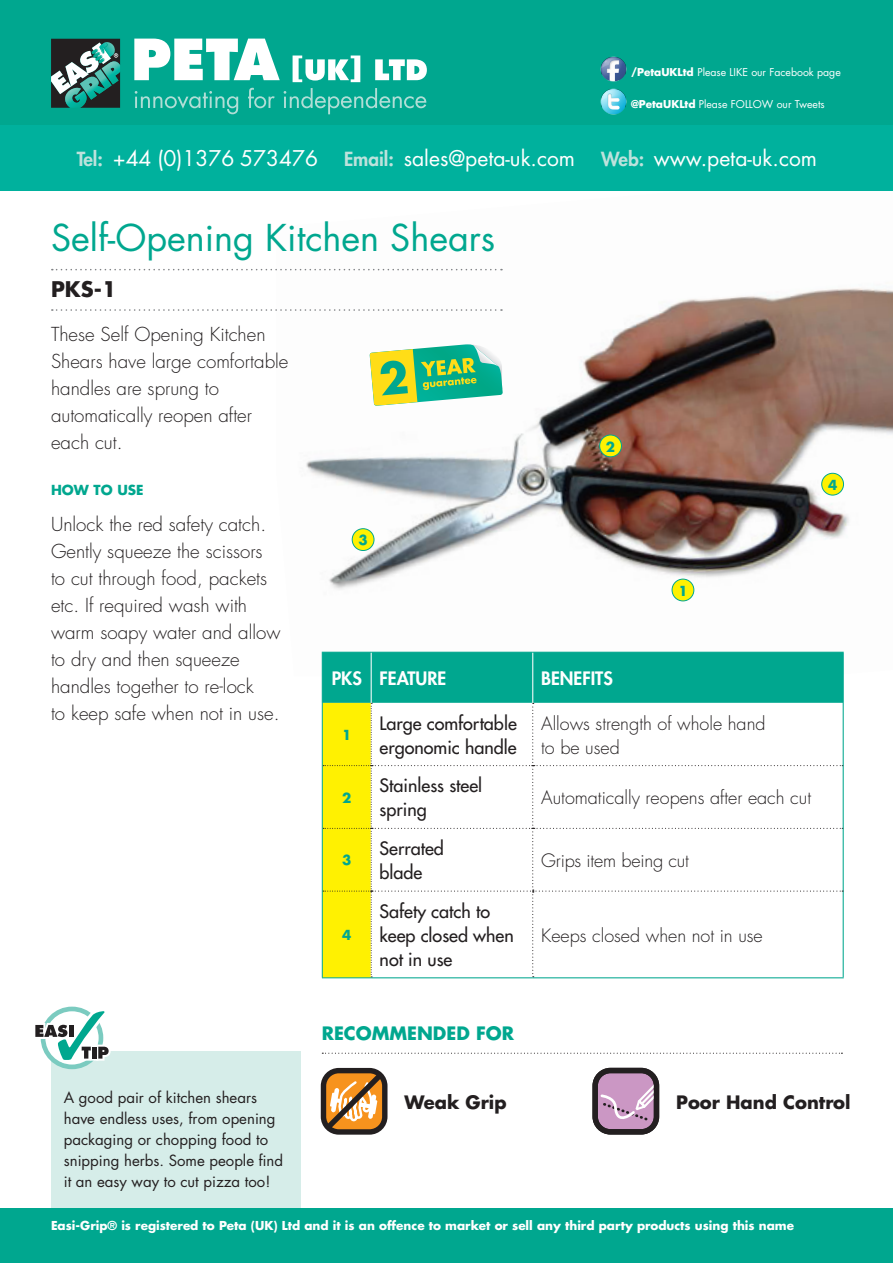
<style>
.page{position:relative;width:893px;height:1263px;background:#fff}
.page>*{position:absolute;margin:0;border:0;box-sizing:border-box;transform-origin:0 0}
.product_desc{font:36px "Futura Std";color:#00a78f}
.contact_no{font:21px "Futura Std";color:#fff}
.product_desc-2{font:700 21px "Futura Std";color:#231f20}
.product_desc-3{font:300 18.75px/27px "Futura Std";color:#231f20}
.product_desc-4{font:300 18px/24px "Futura Std";color:#231f20}
.product_desc-5{font:500 18px/24px "Futura Std";color:#231f20}
.icon_names{font:700 18px "Futura Std";color:#231f20}
.product_desc-6{font:800 18px "Futura Std";color:#fff}
.product_title{font:700 18px "Futura Std";color:#00a78f}
.product_desc-7{font:15px/21px "Futura Std";color:#231f20}
.product_desc-8{font:700 13.5px "Futura Std";color:#00a78f}
.icon_names-2{font:700 12px "Futura Std";color:#fff}
.contact_bold_top{font:10.5px "Futura Std";color:#fff}
.s1{font-weight:700}
.s2{font-weight:800;font-size:18.9px;color:#bde2dc}
</style>
<div class="page">
<img style="left:276px;top:190px;width:617px;height:486px">
<div style="left:51px;top:1051px;width:249px;height:161px;background:#d6ede9"></div>
<div style="left:0;top:0;width:893px;height:190px;background:#00b19d"></div>
<div style="left:0;top:0;width:893px;height:125px;background:#00a78f"></div>
<svg style="left:322px;top:1053px;width:520px;height:1px"></svg>
<div style="left:0;top:1208px;width:893px;height:55px;background:#00a78f"></div>
<div style="left:321px;top:1068px;width:66px;height:67px;border:5px solid #231f20;border-radius:15px"></div>
<svg style="left:322px;top:1068px;width:64px;height:67px"></svg>
<svg style="left:35px;top:1006px;width:76px;height:60px"></svg>
<svg style="left:370px;top:344px;width:133px;height:62px"></svg>
<svg style="left:51px;top:39px;width:69px;height:69px;background:#4b706c"></svg>
<svg style="left:134px;top:39px;width:146px;height:41px"></svg>
<svg style="left:293px;top:56px;width:67px;height:26px"></svg>
<svg style="left:375px;top:59px;width:52px;height:21px"></svg>
<svg style="left:135px;top:91px;width:103px;height:23px"></svg>
<svg style="left:248px;top:88px;width:27px;height:20px"></svg>
<svg style="left:284px;top:88px;width:142px;height:26px"></svg>
<img style="left:601px;top:56px;width:25px;height:26px">
<img style="left:601px;top:89px;width:26px;height:26px">
<svg style="left:52px;top:269px;width:450px;height:1px"></svg>
<svg style="left:52px;top:309px;width:450px;height:2px"></svg>
<hr style="left:533px;top:652px;width:311px;height:1px;background:#00a78f">
<hr style="left:843px;top:653px;width:1px;height:50px;background:#00a78f">
<hr style="left:843px;top:703px;width:1px;height:63px;background:#00a78f">
<hr style="left:843px;top:766px;width:1px;height:62px;background:#00a78f">
<hr style="left:843px;top:828px;width:1px;height:63px;background:#00a78f">
<hr style="left:843px;top:891px;width:1px;height:86px;background:#00a78f">
<hr style="left:533px;top:977px;width:311px;height:1px;background:#00a78f">
<svg style="left:322px;top:652px;width:521px;height:326px"></svg>
<hr style="left:532px;top:653px;width:1px;height:50px;background:#fff">
<hr style="left:322px;top:653px;width:1px;height:50px;background:#00a78f">
<hr style="left:371px;top:653px;width:1px;height:50px;background:#fff">
<svg style="left:599px;top:1074px;width:54px;height:54px;background:#c89bc1"></svg>
<div style="left:592px;top:1068px;width:67px;height:66px;border:5px solid #231f20;border-radius:15px"></div>
<div style="left:672px;top:579px;width:22px;height:22px;background:#fff101;border-radius:50%"></div>
<div style="left:672px;top:579px;width:22px;height:22px;border:1px solid #00a78f;border-radius:50%"></div>
<div style="left:600px;top:435px;width:21px;height:22px;background:#fff101;border-radius:50%"></div>
<div style="left:599px;top:435px;width:23px;height:22px;border:1px solid #00a78f;border-radius:50%"></div>
<div style="left:352px;top:529px;width:22px;height:21px;background:#fff101;border-radius:50%"></div>
<div style="left:352px;top:528px;width:22px;height:23px;border:1px solid #00a78f;border-radius:50%"></div>
<div style="left:822px;top:473px;width:21px;height:22px;background:#fff101;border-radius:50%"></div>
<div style="left:821px;top:473px;width:23px;height:22px;border:1px solid #00a78f;border-radius:50%"></div>
<p class="contact_bold_top" style="left:631px;top:66px;width:211px"><span class="s1">/PetaUKLtd</span> Please LIKE our Facebook page</p>
<p class="contact_bold_top" style="left:631px;top:97px;width:195px"><span class="s1">@PetaUKLtd</span> Please FOLLOW our Tweets</p>
<p class="contact_no" style="left:77px;top:145px;width:243px"><span class="s2">Tel:</span> +44 (0)1376 573476</p>
<p class="contact_no" style="left:344px;top:145px;width:233px"><span class="s2">Email:</span> sales@peta-uk.com</p>
<p class="contact_no" style="left:601px;top:145px;width:217px"><span class="s2">Web:</span> www.peta-uk.com</p>
<p class="product_desc" style="left:51px;top:215px;width:446px">Self-Opening Kitchen Shears</p>
<p class="product_desc-2" style="left:51px;top:275px;width:67px">PKS-1</p>
<p class="product_desc-3" style="left:51px;top:321px;width:239px">These Self Opening Kitchen<br>Shears have large comfortable handles are sprung to automatically reopen after each cut.</p>
<p class="product_desc-8" style="left:51px;top:481px;width:94px">HOW TO USE</p>
<p class="product_desc-3" style="left:51px;top:511px;width:231px">Unlock the red safety catch.<br>Gently squeeze the scissors to cut through food, packets etc. If required wash with warm soapy water and allow to dry and then squeeze handles together to re-lock<br>to keep safe when not in use.</p>
<p class="product_desc-8" style="left:606px;top:438px;width:11px">2</p>
<p class="product_desc-8" style="left:358px;top:531px;width:11px">3</p>
<p class="product_desc-8" style="left:678px;top:582px;width:11px">1</p>
<p class="product_desc-6" style="left:332px;top:667px;width:32px">PKS</p>
<p class="product_desc-6" style="left:380px;top:667px;width:68px">FEATURE</p>
<p class="product_desc-6" style="left:541px;top:667px;width:73px">BENEFITS</p>
<p class="product_desc-5" style="left:380px;top:711px;width:139px">Large comfortable ergonomic handle</p>
<p class="product_desc-4" style="left:541px;top:712px;width:226px">Allows strength of whole hand to be used</p>
<p class="product_desc-8" style="left:342px;top:726px;width:11px">1</p>
<p class="product_desc-8" style="left:342px;top:788px;width:11px">2</p>
<p class="product_desc-5" style="left:380px;top:774px;width:104px">Stainless steel spring</p>
<p class="product_desc-4" style="left:541px;top:786px;width:271px">Automatically reopens after each cut</p>
<p class="product_desc-8" style="left:342px;top:851px;width:11px">3</p>
<p class="product_desc-5" style="left:380px;top:837px;width:66px">Serrated blade</p>
<p class="product_desc-4" style="left:541px;top:849px;width:149px">Grips item being cut</p>
<p class="product_desc-8" style="left:342px;top:926px;width:11px">4</p>
<p class="product_desc-5" style="left:380px;top:899px;width:136px">Safety catch to keep closed when not in use</p>
<p class="product_desc-4" style="left:541px;top:924px;width:223px">Keeps closed when not in use</p>
<p class="product_desc-8" style="left:828px;top:476px;width:11px">4</p>
<p class="product_title" style="left:322px;top:1021px;width:194px">RECOMMENDED FOR</p>
<p class="product_desc-7" style="left:64px;top:1087px;width:221px">A good pair of kitchen shears have endless uses, from opening packaging or chopping food to snipping herbs. Some people find it an easy way to cut pizza too!</p>
<p class="icon_names" style="left:404px;top:1090px;width:104px">Weak Grip</p>
<p class="icon_names" style="left:676px;top:1090px;width:176px">Poor Hand Control</p>
<p class="icon_names-2" style="left:51px;top:1218px;width:745px">Easi-Grip® is registered to Peta (UK) Ltd and it is an offence to market or sell any third party products using this name</p>
</div>
